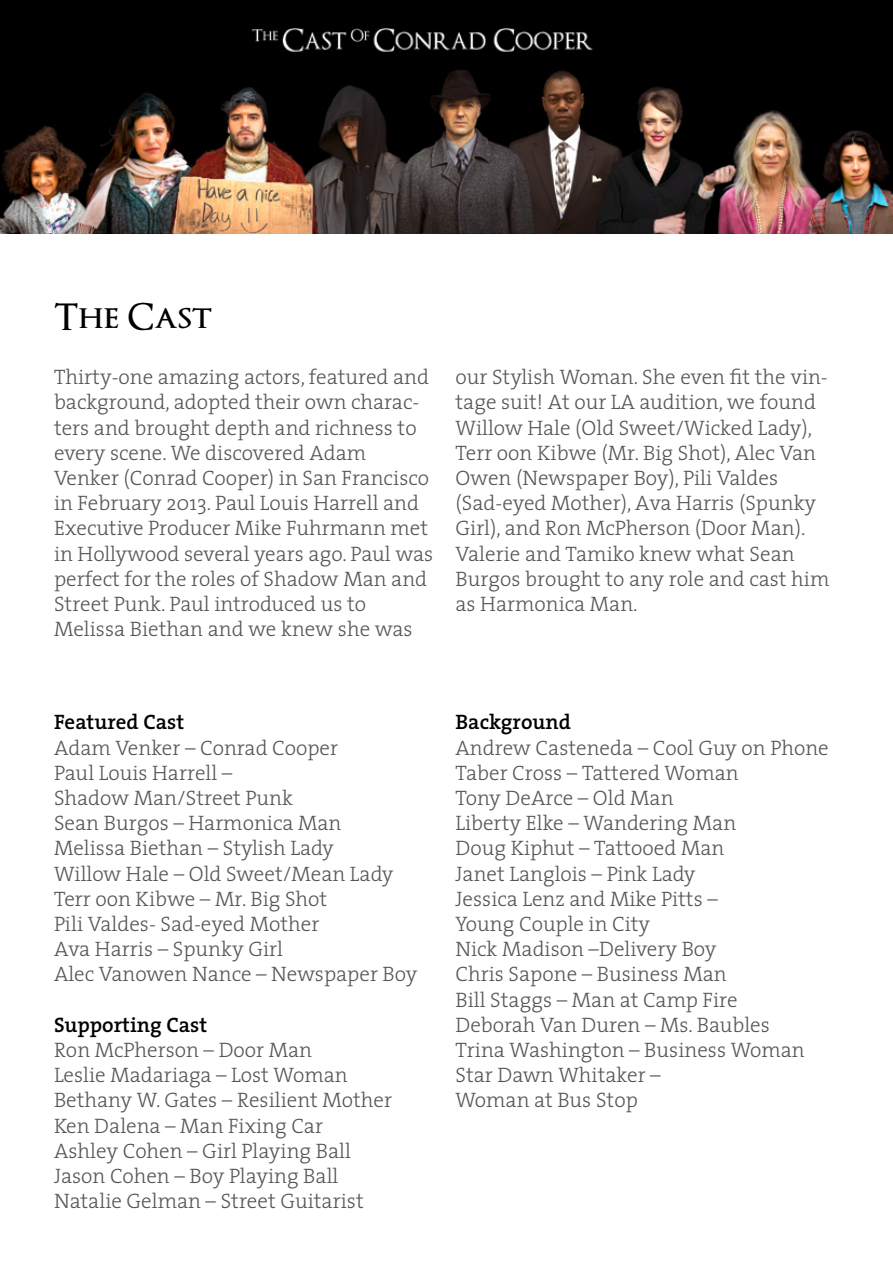
<style>
.page{position:relative;width:893px;height:1263px;background:#fff}
.page>*{position:absolute;margin:0;border:0;box-sizing:border-box;transform-origin:0 0}
.t1{font:600 36px "Optimus Princeps";color:#000}
.t2{font:300 21px/25.2px "The Serif";color:#565656}
.t3{font:600 21px "The Serif";color:#000}
</style>
<div class="page">
<img style="left:0;top:0;width:893px;height:234px">
<h1 class="t1" style="left:54px;top:298px;width:160px">The Cast</h1>
<p class="t2" style="left:54px;top:364px;width:381px">Thirty-one amazing actors, featured and background, adopted their own charac&shy;ters and brought depth and richness to every scene. We discovered Adam Venker (Conrad Cooper) in San Francisco in February 2013. Paul Louis Harrell and Executive Producer Mike Fuhrmann met in Hollywood several years ago. Paul was perfect for the roles of Shadow Man and Street Punk. Paul introduced us to Melissa Biethan and we knew she was</p>
<p class="t2" style="left:455px;top:364px;width:375px">our Stylish Woman. She even fit the vin&shy;tage suit! At our LA audition, we found Willow Hale (Old Sweet/Wicked Lady), Terr oon Kibwe (Mr. Big Shot), Alec Van Owen (Newspaper Boy), Pili Valdes (Sad-eyed Mother), Ava Harris (Spunky Girl), and Ron McPherson (Door Man).<br>Valerie and Tamiko knew what Sean Burgos brought to any role and cast him as Harmonica Man.</p>
<p class="t3" style="left:54px;top:705px;width:132px">Featured Cast</p>
<p class="t2" style="left:54px;top:734px;width:365px">Adam Venker – Conrad Cooper<br>Paul Louis Harrell –<br>Shadow Man/Street Punk<br>Sean Burgos – Harmonica Man<br>Melissa Biethan – Stylish Lady<br>Willow Hale – Old Sweet/Mean Lady<br>Terr oon Kibwe – Mr. Big Shot<br>Pili Valdes- Sad-eyed Mother<br>Ava Harris – Spunky Girl<br>Alec Vanowen Nance – Newspaper Boy</p>
<p class="t3" style="left:54px;top:1007px;width:155px">Supporting Cast</p>
<p class="t2" style="left:54px;top:1036px;width:340px">Ron McPherson – Door Man<br>Leslie Madariaga – Lost Woman<br>Bethany W. Gates – Resilient Mother<br>Ken Dalena – Man Fixing Car<br>Ashley Cohen – Girl Playing Ball<br>Jason Cohen – Boy Playing Ball<br>Natalie Gelman – Street Guitarist</p>
<p class="t3" style="left:455px;top:705px;width:117px">Background</p>
<p class="t2" style="left:455px;top:734px;width:375px">Andrew Casteneda – Cool Guy on Phone<br>Taber Cross – Tattered Woman<br>Tony DeArce – Old Man<br>Liberty Elke – Wandering Man<br>Doug Kiphut – Tattooed Man<br>Janet Langlois – Pink Lady<br>Jessica Lenz and Mike Pitts –<br>Young Couple in City<br>Nick Madison –Delivery Boy<br>Chris Sapone – Business Man<br>Bill Staggs – Man at Camp Fire<br>Deborah Van Duren – Ms. Baubles<br>Trina Washington – Business Woman<br>Star Dawn Whitaker –<br>Woman at Bus Stop</p>
</div>
